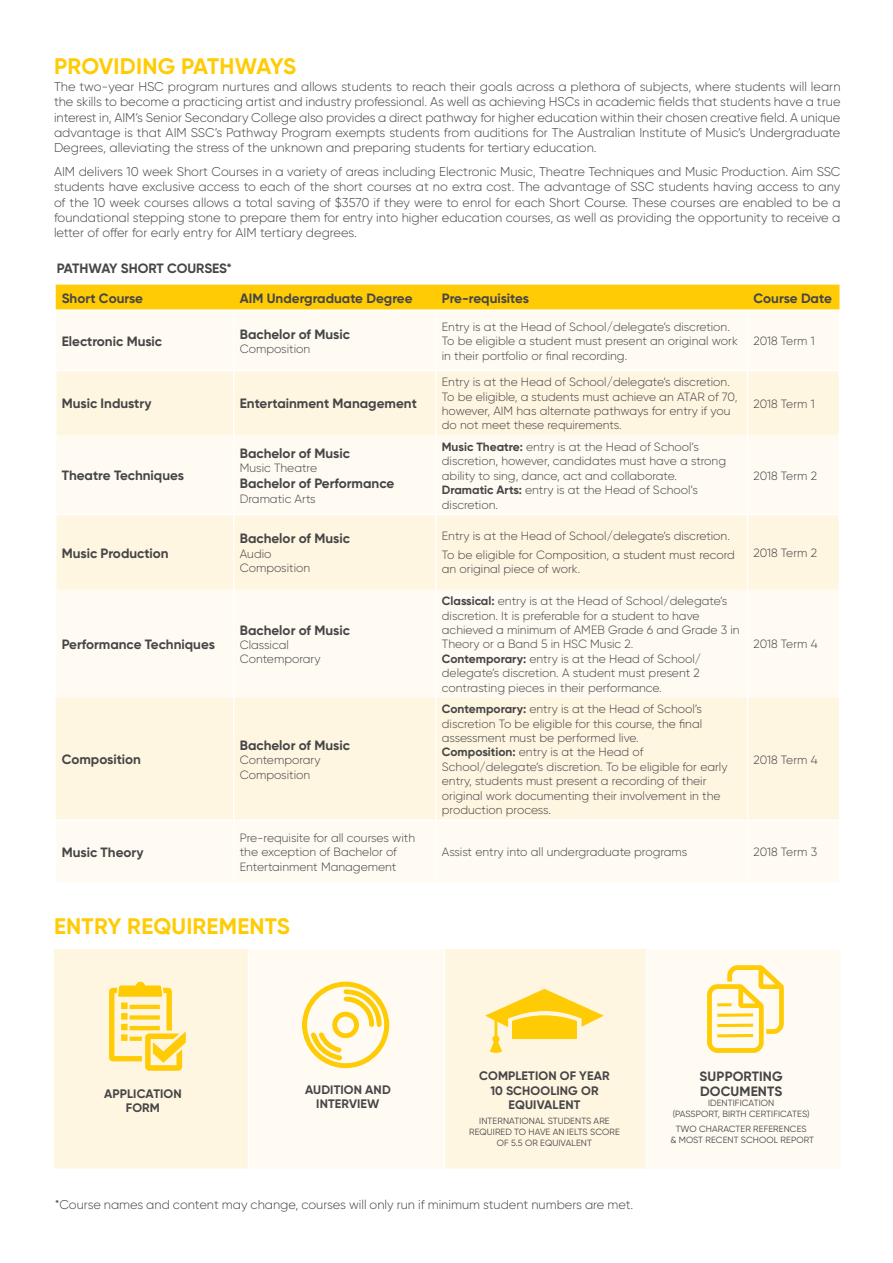
<style>
.page{position:relative;width:893px;height:1263px;background:#fff}
.page>*{position:absolute;margin:0;border:0;box-sizing:border-box;transform-origin:0 0}
.t1{font:700 22.5px "Gilroy";letter-spacing:.01em;color:#ffcb05}
.t2{font:700 13.5px/14.9px "Gilroy";color:#464547}
.t3{font:300 12.75px/15.3px "Gilroy";color:#464547;text-align:justify}
.t4{font:700 12.3px/14.9px "Gilroy";letter-spacing:.01em;color:#464547;text-align:center}
.t5{font:300 12px/14.4px "Gilroy";color:#464547}
.t6{font:9px/10.8px "Gilroy";letter-spacing:.01em;color:#464547;text-align:center}
.s1{font-weight:700}
</style>
<div class="page">
<div style="left:54px;top:949px;width:194px;height:219px;background:#fff6e1"></div>
<svg style="left:250px;top:949px;width:590px;height:219px;fill:#fffbf3"></svg>
<hr style="left:646px;top:949px;width:1px;height:219px;background:#fff">
<hr style="left:444px;top:949px;width:1px;height:219px;background:#fff">
<svg style="left:109px;top:982px;width:77px;height:89px;background:#ffe384"></svg>
<svg style="left:301px;top:981px;width:89px;height:143px"></svg>
<svg style="left:485px;top:989px;width:119px;height:64px;background:#ffe382"></svg>
<svg style="left:706px;top:964px;width:79px;height:90px"></svg>
<hr style="left:717px;top:1003px;width:15px;height:3px;background:#ffcb05">
<svg style="left:717px;top:1013px;width:36px;height:4px"></svg>
<hr style="left:717px;top:1024px;width:36px;height:3px;background:#ffcb05">
<hr style="left:717px;top:1034px;width:36px;height:3px;background:#ffcb05">
<div style="left:56px;top:285px;width:783px;height:24px;background:#ffcb05"></div>
<div style="left:57px;top:311px;width:781px;height:571px;background:#fffbf3"></div>
<svg style="left:56px;top:371px;width:783px;height:448px;fill:#fff6e1"></svg>
<hr style="left:233px;top:698px;width:2px;height:121px;background:#fff">
<hr style="left:435px;top:698px;width:2px;height:121px;background:#fff">
<hr style="left:747px;top:698px;width:1px;height:121px;background:#fff">
<hr style="left:233px;top:590px;width:2px;height:108px;background:#fff">
<hr style="left:435px;top:590px;width:2px;height:108px;background:#fff">
<hr style="left:747px;top:590px;width:1px;height:108px;background:#fff">
<hr style="left:55px;top:819px;width:179px;height:2px;background:#fff">
<hr style="left:234px;top:819px;width:202px;height:2px;background:#fff">
<hr style="left:436px;top:819px;width:311px;height:2px;background:#fff">
<hr style="left:747px;top:819px;width:93px;height:2px;background:#fff">
<hr style="left:233px;top:821px;width:2px;height:62px;background:#fff">
<hr style="left:435px;top:821px;width:2px;height:62px;background:#fff">
<hr style="left:747px;top:821px;width:1px;height:62px;background:#fff">
<hr style="left:233px;top:435px;width:2px;height:79px;background:#fff">
<hr style="left:435px;top:435px;width:2px;height:79px;background:#fff">
<hr style="left:747px;top:435px;width:1px;height:79px;background:#fff">
<hr style="left:233px;top:311px;width:2px;height:59px;background:#fff">
<hr style="left:435px;top:311px;width:2px;height:59px;background:#fff">
<hr style="left:747px;top:311px;width:1px;height:59px;background:#fff">
<hr style="left:55px;top:370px;width:179px;height:1px;background:#fff">
<hr style="left:234px;top:370px;width:202px;height:1px;background:#fff">
<hr style="left:436px;top:370px;width:311px;height:1px;background:#fff">
<hr style="left:747px;top:370px;width:93px;height:1px;background:#fff">
<hr style="left:233px;top:371px;width:2px;height:64px;background:#fff">
<hr style="left:435px;top:371px;width:2px;height:64px;background:#fff">
<hr style="left:747px;top:371px;width:1px;height:64px;background:#fff">
<hr style="left:55px;top:514px;width:179px;height:1px;background:#fff">
<hr style="left:234px;top:514px;width:202px;height:1px;background:#fff">
<hr style="left:436px;top:514px;width:311px;height:1px;background:#fff">
<hr style="left:747px;top:514px;width:93px;height:1px;background:#fff">
<hr style="left:233px;top:515px;width:2px;height:75px;background:#fff">
<hr style="left:435px;top:515px;width:2px;height:75px;background:#fff">
<hr style="left:747px;top:515px;width:1px;height:75px;background:#fff">
<h1 class="t1" style="left:54px;top:52px;width:244px">PROVIDING PATHWAYS</h1>
<p class="t3" style="left:54px;top:79px;width:788px">The two-year HSC program nurtures and allows students to reach their goals across a plethora of subjects, where students will learn the skills to become a practicing artist and industry professional. As well as achieving HSCs in academic fields that students have a true interest in, AIM’s Senior Secondary College also provides a direct pathway for higher education within their chosen creative field. A unique advantage is that AIM SSC’s Pathway Program exempts students from auditions for The Australian Institute of Music’s Undergraduate Degrees, alleviating the stress of the unknown and preparing students for tertiary education.</p>
<p class="t3" style="left:54px;top:164px;width:788px">AIM delivers 10 week Short Courses in a variety of areas including Electronic Music, Theatre Techniques and Music Production. Aim SSC students have exclusive access to each of the short courses at no extra cost. The advantage of SSC students having access to any of the 10 week courses allows a total saving of $3570 if they were to enrol for each Short Course. These courses are enabled to be a foundational stepping stone to prepare them for entry into higher education courses, as well as providing the opportunity to receive a letter of offer for early entry for AIM tertiary degrees.</p>
<p class="t2" style="left:57px;top:261px;width:177px">PATHWAY SHORT COURSES*</p>
<p class="t2" style="left:62px;top:291px;width:83px">Short Course</p>
<p class="t2" style="left:240px;top:291px;width:174px">AIM Undergraduate Degree</p>
<p class="t2" style="left:442px;top:291px;width:89px">Pre-requisites</p>
<p class="t2" style="left:753px;top:291px;width:80px">Course Date</p>
<p class="t2" style="left:62px;top:333px;width:102px">Electronic Music</p>
<p class="t5" style="left:442px;top:319px;width:297px">Entry is at the Head of School/delegate’s discretion.<br>To be eligible a student must present an original work in their portfolio or final recording.</p>
<p class="t2" style="left:240px;top:326px;width:112px">Bachelor of Music</p>
<p class="t5" style="left:240px;top:341px;width:72px">Composition</p>
<p class="t5" style="left:753px;top:334px;width:63px">2018 Term 1</p>
<p class="t2" style="left:62px;top:396px;width:91px">Music Industry</p>
<p class="t2" style="left:240px;top:396px;width:179px">Entertainment Management</p>
<p class="t2" style="left:62px;top:468px;width:124px">Theatre Techniques</p>
<p class="t2" style="left:62px;top:545px;width:108px">Music Production</p>
<p class="t2" style="left:62px;top:637px;width:155px">Performance Techniques</p>
<p class="t2" style="left:240px;top:446px;width:112px">Bachelor of Music</p>
<p class="t5" style="left:240px;top:461px;width:79px">Music Theatre</p>
<p class="t2" style="left:240px;top:476px;width:156px">Bachelor of Performance</p>
<p class="t5" style="left:240px;top:491px;width:77px">Dramatic Arts</p>
<p class="t2" style="left:240px;top:531px;width:112px">Bachelor of Music</p>
<p class="t5" style="left:240px;top:546px;width:72px">Audio<br>Composition</p>
<p class="t2" style="left:240px;top:622px;width:112px">Bachelor of Music</p>
<p class="t5" style="left:240px;top:637px;width:82px">Classical<br>Contemporary</p>
<p class="t2" style="left:62px;top:752px;width:81px">Composition</p>
<p class="t2" style="left:62px;top:844px;width:83px">Music Theory</p>
<p class="t2" style="left:240px;top:738px;width:112px">Bachelor of Music</p>
<p class="t5" style="left:240px;top:753px;width:82px">Contemporary<br>Composition</p>
<p class="t5" style="left:240px;top:830px;width:177px">Pre-requisite for all courses with the exception of Bachelor of<br>Entertainment Management</p>
<h1 class="t1" style="left:54px;top:912px;width:237px">ENTRY REQUIREMENTS</h1>
<p class="t5" style="left:442px;top:375px;width:297px">Entry is at the Head of School/delegate’s discretion.<br>To be eligible, a students must achieve an ATAR of 70, however, AIM has alternate pathways for entry if you do not meet these requirements.</p>
<p class="t5" style="left:442px;top:439px;width:286px"><span class="s1">Music Theatre:</span> entry is at the Head of School’s discretion, however, candidates must have a strong ability to sing, dance, act and collaborate.<br><span class="s1">Dramatic Arts:</span> entry is at the Head of School’s discretion.</p>
<p class="t5" style="left:442px;top:527px;width:295px;line-height:18.6px">Entry is at the Head of School/delegate’s discretion.<br>To be eligible for Composition, a student must record</p>
<p class="t5" style="left:442px;top:562px;width:140px">an original piece of work.</p>
<p class="t5" style="left:442px;top:594px;width:299px"><span class="s1">Classical:</span> entry is at the Head of School/delegate’s discretion. It is preferable for a student to have achieved a minimum of AMEB Grade 6 and Grade 3 in Theory or a Band 5 in HSC Music 2.<br><span class="s1">Contemporary:</span> entry is at the Head of School/ delegate’s discretion. A student must present 2 contrasting pieces in their performance.</p>
<p class="t5" style="left:442px;top:702px;width:287px"><span class="s1">Contemporary:</span> entry is at the Head of School’s discretion To be eligible for this course, the final assessment must be performed live.<br><span class="s1">Composition:</span> entry is at the Head of School/delegate’s discretion. To be eligible for early entry, students must present a recording of their original work documenting their involvement in the production process.</p>
<p class="t5" style="left:753px;top:396px;width:63px">2018 Term 1</p>
<p class="t5" style="left:753px;top:468px;width:65px">2018 Term 2</p>
<p class="t5" style="left:753px;top:545px;width:65px">2018 Term 2</p>
<p class="t5" style="left:753px;top:637px;width:65px">2018 Term 4</p>
<p class="t5" style="left:753px;top:752px;width:65px">2018 Term 4</p>
<p class="t5" style="left:442px;top:845px;width:247px">Assist entry into all undergraduate programs</p>
<p class="t5" style="left:753px;top:845px;width:65px">2018 Term 3</p>
<p class="t4" style="left:104px;top:1086px;width:79px">APPLICATION<br>FORM</p>
<p class="t4" style="left:305px;top:1082px;width:87px">AUDITION AND<br>INTERVIEW</p>
<p class="t4" style="left:479px;top:1068px;width:132px">COMPLETION OF YEAR<br>10 SCHOOLING OR<br>EQUIVALENT</p>
<p class="t6" style="left:469px;top:1116px;width:152px">INTERNATIONAL STUDENTS ARE<br>REQUIRED TO HAVE AN IELTS SCORE<br>OF 5.5 OR EQUIVALENT</p>
<p class="t2" style="left:700px;top:1068px;width:85px">SUPPORTING<br>DOCUMENTS</p>
<p class="t6" style="left:673px;top:1098px;width:138px">IDENTIFICATION<br>(PASSPORT, BIRTH CERTIFICATES)</p>
<p class="t6" style="left:671px;top:1123px;width:145px">TWO CHARACTER REFERENCES<br>&amp; MOST RECENT SCHOOL REPORT</p>
<p class="t3" style="left:55px;top:1197px;width:580px">*Course names and content may change, courses will only run if minimum student numbers are met.</p>
</div>
